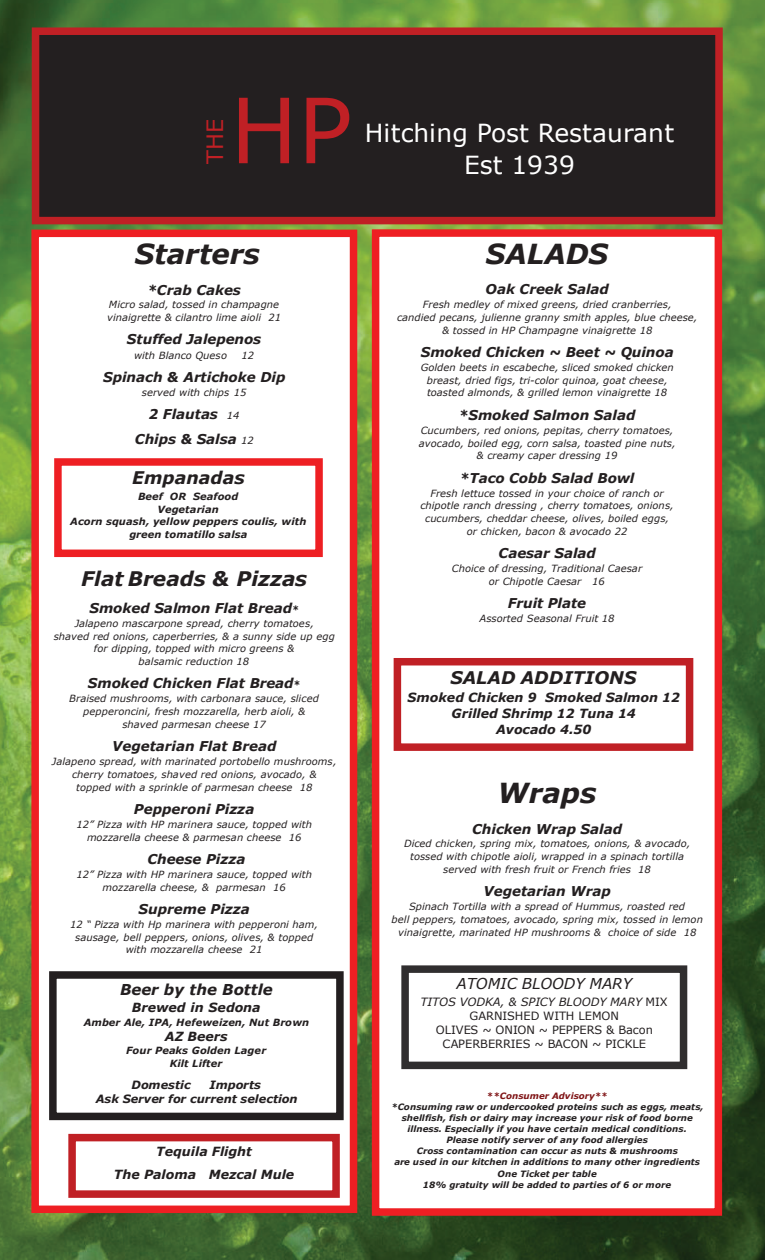
<style>
.page{position:relative;width:765px;height:1260px;background:#fff}
.page>*{position:absolute;margin:0;border:0;box-sizing:border-box;transform-origin:0 0}
.t1{font:90px "Verdana";color:#c02025}
.t2{font:italic 700 27.62px "Verdana";color:#231f20}
.t3{font:24.88px/31.8px "Verdana";color:#fff;text-align:center}
.t4{font:22.5px "Verdana";color:#c02025}
.t5{font:italic 700 20.12px "Verdana";color:#231f20}
.t6{font:italic 700 17.38px "Verdana";letter-spacing:.005em;color:#231f20}
.t7{font:italic 15px "Verdana";color:#231f20}
.t8{font:italic 700 15px "Verdana";color:#231f20}
.t9{font:italic 700 13.5px/24.4px "Verdana";color:#231f20;text-align:center}
.t10{font:italic 700 12.62px/15.9px "Verdana";color:#231f20;text-align:center}
.t11{font:11.38px/14.2px "Verdana";color:#231f20;text-align:center}
.t12{font:italic 700 11.38px/14.4px "Verdana";color:#231f20}
.t13{font:italic 9.88px/12.8px "Verdana";color:#231f20;text-align:center}
.t14{font:italic 700 9.88px/12.8px "Verdana";letter-spacing:.005em;color:#231f20;text-align:center}
.t15{font:italic 700 8.75px/11.1px "Verdana";color:#231f20;text-align:center}
.s1{font-weight:400;font-size:9.88px}
.s2{font-size:9.88px}
.s3{font-style:italic}
.s4{font-style:normal;color:#7f1315}
.s5{color:#7f1315}
</style>
<div class="page">
<img style="left:0;top:0;width:765px;height:1260px">
<div style="left:36px;top:31px;width:683px;height:190px;background:#231f20"></div>
<div style="left:32px;top:27px;width:691px;height:197px;border:8px solid #c02025"></div>
<div style="left:35px;top:233px;width:319px;height:976px;background:#fff"></div>
<div style="left:31px;top:230px;width:326px;height:983px;border:8px solid #ee1f23"></div>
<div style="left:376px;top:233px;width:342px;height:979px;background:#fff"></div>
<div style="left:372px;top:229px;width:350px;height:987px;border:8px solid #ee1f23"></div>
<div style="left:49px;top:971px;width:295px;height:149px;border:8px solid #231f20"></div>
<div style="left:401px;top:965px;width:286px;height:104px;border:8px solid #302e2f"></div>
<div style="left:394px;top:658px;width:299px;height:93px;border:8px solid #c02025"></div>
<div style="left:68px;top:1134px;width:272px;height:64px;border:8px solid #c02025"></div>
<div style="left:54px;top:458px;width:269px;height:99px;border:8px solid #ee1f23"></div>
<h3 class="t4" style="left:200px;top:164px;width:46px;rotate:-90deg">THE</h3>
<h1 class="t1" style="left:230px;top:69px;width:123px">HP</h1>
<h3 class="t3" style="left:365px;top:117px;width:311px">Hitching Post Restaurant<br>Est 1939</h3>
<h2 class="t2" style="left:135px;top:235px;width:127px">Starters</h2>
<h3 class="t9" style="left:147px;top:277px;width:95px">*Crab Cakes</h3>
<p class="t13" style="left:107px;top:298px;width:175px;text-align:left">Micro salad, tossed in champagne vinaigrette &amp; cilantro lime aioli 21</p>
<h3 class="t9" style="left:127px;top:327px;width:136px">Stuffed Jalepenos</h3>
<p class="t13" style="left:134px;top:349px;width:94px">with Blanco Queso</p>
<p class="t13" style="left:241px;top:349px;width:14px">12</p>
<h3 class="t9" style="left:103px;top:365px;width:184px">Spinach &amp; Artichoke Dip</h3>
<p class="t13" style="left:142px;top:386px;width:106px">served with chips 15</p>
<h3 class="t9" style="left:135px;top:402px;width:121px">2 Flautas <span class="s1">14<br></span>Chips &amp; Salsa <span class="s1">12</span></h3>
<h3 class="t6" style="left:132px;top:466px;width:114px">Empanadas</h3>
<p class="t14" style="left:70px;top:490px;width:238px">Beef OR Seafood<br>Vegetarian<br>Acorn squash, yellow peppers coulis, with green tomatillo salsa</p>
<h3 class="t5" style="left:81px;top:564px;width:228px">Flat Breads &amp; Pizzas</h3>
<h3 class="t9" style="left:89px;top:596px;width:211px">Smoked Salmon Flat Bread<span class="s2">*</span></h3>
<p class="t13" style="left:54px;top:617px;width:283px">Jalapeno mascarpone spread, cherry tomatoes,<br>shaved red onions, caperberries, &amp; a sunny side up egg for dipping, topped with micro greens &amp;<br>balsamic reduction 18</p>
<h3 class="t9" style="left:88px;top:671px;width:214px">Smoked Chicken Flat Bread<span class="s2">*</span></h3>
<p class="t13" style="left:69px;top:692px;width:251px">Braised mushrooms, with carbonara sauce, sliced pepperoncini, fresh mozzarella, herb aioli, &amp; shaved parmesan cheese 17</p>
<h3 class="t9" style="left:112px;top:734px;width:166px">Vegetarian Flat Bread</h3>
<p class="t13" style="left:52px;top:755px;width:286px">Jalapeno spread, with marinated portobello mushrooms, cherry tomatoes, shaved red onions, avocado, &amp;<br>topped with a sprinkle of parmesan cheese 18</p>
<h3 class="t9" style="left:134px;top:796px;width:122px">Pepperoni Pizza</h3>
<p class="t13" style="left:77px;top:818px;width:237px">12” Pizza with HP marinera sauce, topped with mozzarella cheese &amp; parmesan cheese 16</p>
<h3 class="t9" style="left:147px;top:847px;width:100px">Cheese Pizza</h3>
<p class="t13" style="left:77px;top:868px;width:237px">12” Pizza with HP marinera sauce, topped with mozzarella cheese, &amp; parmesan 16</p>
<h3 class="t9" style="left:139px;top:897px;width:113px">Supreme Pizza</h3>
<p class="t13" style="left:70px;top:918px;width:249px">12 “ Pizza with Hp marinera with pepperoni ham, sausage, bell peppers, onions, olives, &amp; topped with mozzarella cheese 21</p>
<h3 class="t8" style="left:120px;top:979px;width:154px">Beer by the Bottle</h3>
<p class="t10" style="left:132px;top:1000px;width:130px">Brewed in Sedona</p>
<p class="t14" style="left:84px;top:1016px;width:227px">Amber Ale, IPA, Hefeweizen, Nut Brown</p>
<p class="t10" style="left:165px;top:1028px;width:64px">AZ Beers</p>
<p class="t14" style="left:126px;top:1044px;width:142px">Four Peaks Golden Lager<br>Kilt Lifter</p>
<p class="t12" style="left:131px;top:1077px;width:61px">Domestic</p>
<p class="t12" style="left:96px;top:1077px;width:203px;text-indent:114px">Imports<br>Ask Server for current selection</p>
<p class="t10" style="left:114px;top:1139px;width:182px;line-height:23.4px">Tequila Flight<br>The Paloma Mezcal Mule</p>
<h2 class="t2" style="left:486px;top:234px;width:124px">SALADS</h2>
<h3 class="t9" style="left:486px;top:277px;width:125px">Oak Creek Salad</h3>
<p class="t13" style="left:397px;top:298px;width:302px">Fresh medley of mixed greens, dried cranberries,<br>candied pecans, julienne granny smith apples, blue cheese, &amp; tossed in HP Champagne vinaigrette 18</p>
<h3 class="t9" style="left:421px;top:340px;width:255px">Smoked Chicken ~ Beet ~ Quinoa</h3>
<p class="t13" style="left:421px;top:361px;width:255px">Golden beets in escabeche, sliced smoked chicken breast, dried figs, tri-color quinoa, goat cheese, toasted almonds, &amp; grilled lemon vinaigrette 18</p>
<h3 class="t9" style="left:459px;top:402px;width:178px">*Smoked Salmon Salad</h3>
<p class="t13" style="left:419px;top:424px;width:258px">Cucumbers, red onions, pepitas, cherry tomatoes, avocado, boiled egg, corn salsa, toasted pine nuts, &amp; creamy caper dressing 19</p>
<h3 class="t9" style="left:460px;top:465px;width:176px">*Taco Cobb Salad Bowl</h3>
<p class="t13" style="left:420px;top:487px;width:255px">Fresh lettuce tossed in your choice of ranch or chipotle ranch dressing , cherry tomatoes, onions, cucumbers, cheddar cheese, olives, boiled eggs, or chicken, bacon &amp; avocado 22</p>
<h3 class="t9" style="left:498px;top:540px;width:99px">Caesar Salad</h3>
<p class="t13" style="left:452px;top:562px;width:192px">Choice of dressing, Traditional Caesar or Chipotle Caesar 16</p>
<h3 class="t9" style="left:508px;top:591px;width:80px">Fruit Plate</h3>
<p class="t13" style="left:480px;top:612px;width:136px">Assorted Seasonal Fruit 18</p>
<h3 class="t6" style="left:450px;top:666px;width:188px">SALAD ADDITIONS</h3>
<p class="t10" style="left:408px;top:689px;width:274px">Smoked Chicken 9 Smoked Salmon 12<br>Grilled Shrimp 12 Tuna 14<br>Avocado 4.50</p>
<h2 class="t2" style="left:498px;top:774px;width:101px">Wraps</h2>
<h3 class="t9" style="left:472px;top:816px;width:152px">Chicken Wrap Salad</h3>
<p class="t13" style="left:404px;top:837px;width:288px">Diced chicken, spring mix, tomatoes, onions, &amp; avocado, tossed with chipotle aioli, wrapped in a spinach tortilla served with fresh fruit or French fries 18</p>
<h3 class="t9" style="left:483px;top:879px;width:129px">Vegetarian Wrap</h3>
<p class="t13" style="left:392px;top:900px;width:313px">Spinach Tortilla with a spread of Hummus, roasted red<br>bell peppers, tomatoes, avocado, spring mix, tossed in lemon vinaigrette, marinated HP mushrooms &amp; choice of side 18</p>
<h3 class="t7" style="left:456px;top:974px;width:177px">ATOMIC BLOODY MARY</h3>
<p class="t11" style="left:420px;top:994px;width:249px"><span class="s3">TITOS VODKA, &amp; SPICY BLOODY MARY</span> MIX<br>GARNISHED WITH LEMON<br>OLIVES ~ ONION ~ PEPPERS &amp; Bacon<br>CAPERBERRIES ~ BACON ~ PICKLE</p>
<p class="t15" style="left:391px;top:1090px;width:314px"><span class="s4">*</span><span class="s5">*Consumer Advisory**<br></span>*Consuming raw or undercooked proteins such as eggs, meats, shellfish, fish or dairy may increase your risk of food borne illness. Especially if you have certain medical conditions.<br>Please notify server of any food allergies<br>Cross contamination can occur as nuts &amp; mushrooms<br>are used in our kitchen in additions to many other ingredients One Ticket per table<br>18% gratuity will be added to parties of 6 or more</p>
</div>
